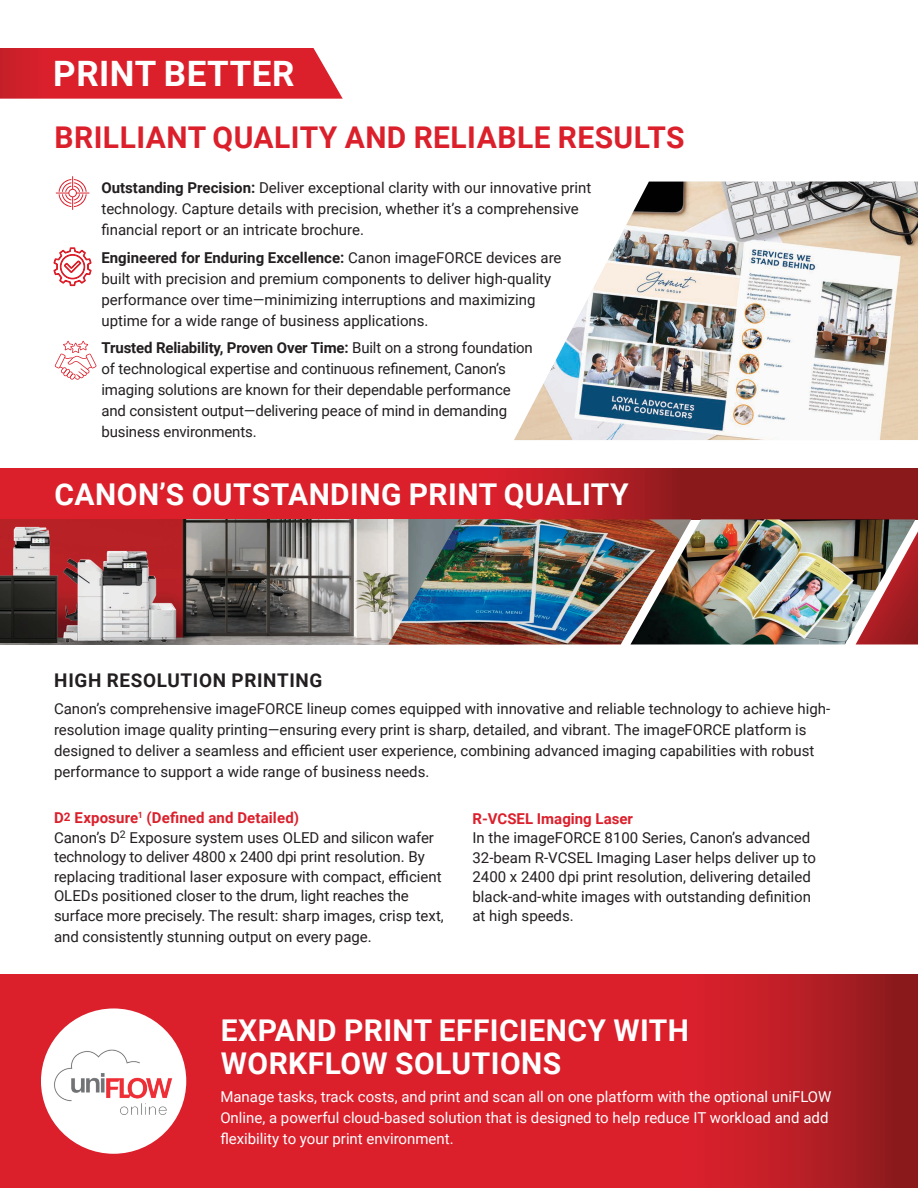
<style>
.page{position:relative;width:918px;height:1188px;background:#fff}
.page>*{position:absolute;margin:0;border:0;box-sizing:border-box;transform-origin:0 0}
._1st_Header{font:700 34.95px "Roboto";letter-spacing:.015em;color:#fff}
._1st_Header-2{font:700 30px/33px "Roboto";letter-spacing:.015em;color:#fff}
._1st_Header-3{font:700 30px "Roboto";letter-spacing:.015em;color:#db202c}
._2nd_Header{font:700 18.9px "Roboto";letter-spacing:.035em;color:#231f20}
.Body_Copy{font:15px/21px "Roboto";color:#231f20}
.Body_Copy-2{font:15px/21px "Roboto";color:#fff}
._3rd_Header{font:700 15px "Roboto";letter-spacing:.005em;color:#db202c}
.s1{font-weight:700}
.s2{font-size:11.85px}
</style>
<div class="page">
<svg style="left:0;top:469px;width:918px;height:50px;background:#be1d26"></svg>
<svg style="left:0;top:974px;width:918px;height:214px;background:#d01f2a"></svg>
<svg style="left:0;top:48px;width:343px;height:51px;background:#db2b36"></svg>
<svg style="left:56px;top:176px;width:34px;height:34px"></svg>
<img style="left:514px;top:182px;width:404px;height:258px">
<img style="left:0;top:519px;width:388px;height:126px">
<img style="left:12px;top:525px;width:39px;height:46px">
<img style="left:0;top:571px;width:47px;height:72px">
<img style="left:47px;top:542px;width:144px;height:103px">
<img style="left:388px;top:519px;width:242px;height:126px">
<img style="left:630px;top:519px;width:286px;height:126px">
<svg style="left:856px;top:531px;width:62px;height:114px;background:#9a5550"></svg>
<div style="left:41px;top:1008px;width:145px;height:146px;background:#fff;border-radius:50%"></div>
<img style="left:54px;top:1049px;width:119px;height:66px">
<svg style="left:53px;top:247px;width:39px;height:40px"></svg>
<svg style="left:55px;top:341px;width:41px;height:39px"></svg>
<h1 class="_1st_Header" style="left:53px;top:49px;width:243px">PRINT BETTER</h1>
<h1 class="_1st_Header-3" style="left:55px;top:117px;width:632px">BRILLIANT QUALITY AND RELIABLE RESULTS</h1>
<p class="Body_Copy" style="left:101px;top:176px;width:492px"><span class="s1">Outstanding Precision:</span> Deliver exceptional clarity with our innovative print technology. Capture details with precision, whether it’s a comprehensive financial report or an intricate brochure.</p>
<p class="Body_Copy" style="left:101px;top:246px;width:462px"><span class="s1">Engineered for Enduring Excellence:</span> Canon imageFORCE devices are built with precision and premium components to deliver high-quality performance over time—minimizing interruptions and maximizing uptime for a wide range of business applications.</p>
<p class="Body_Copy" style="left:101px;top:337px;width:433px"><span class="s1">Trusted Reliability, Proven Over Time:</span> Built on a strong foundation of technological expertise and continuous refinement, Canon’s imaging solutions are known for their dependable performance and consistent output—delivering peace of mind in demanding business environments.</p>
<h1 class="_1st_Header-2" style="left:55px;top:477px;width:576px">CANON’S OUTSTANDING PRINT QUALITY</h1>
<h2 class="_2nd_Header" style="left:54px;top:667px;width:270px">HIGH RESOLUTION PRINTING</h2>
<p class="Body_Copy" style="left:54px;top:698px;width:778px">Canon’s comprehensive imageFORCE lineup comes equipped with innovative and reliable technology to achieve high&shy;resolution image quality printing—ensuring every print is sharp, detailed, and vibrant. The imageFORCE platform is designed to deliver a seamless and efficient user experience, combining advanced imaging capabilities with robust performance to support a wide range of business needs.</p>
<h3 class="_3rd_Header" style="left:472px;top:808px;width:162px">R-VCSEL Imaging Laser</h3>
<p class="Body_Copy" style="left:472px;top:828px;width:345px;line-height:19.5px">In the imageFORCE 8100 Series, Canon’s advanced 32-beam R-VCSEL Imaging Laser helps deliver up to 2400 x 2400 dpi print resolution, delivering detailed black-and-white images with outstanding definition at high speeds.</p>
<h3 class="_3rd_Header" style="left:54px;top:807px;width:247px">D<span class="s2">2</span> Exposure<sup>1</sup> (Defined and Detailed)</h3>
<p class="Body_Copy" style="left:54px;top:827px;width:391px;line-height:19.5px">Canon’s D<sup>2</sup> Exposure system uses OLED and silicon wafer technology to deliver 4800 x 2400 dpi print resolution. By replacing traditional laser exposure with compact, efficient OLEDs positioned closer to the drum, light reaches the surface more precisely. The result: sharp images, crisp text,</p>
<p class="Body_Copy" style="left:54px;top:925px;width:319px">and consistently stunning output on every page.</p>
<h1 class="_1st_Header-2" style="left:221px;top:1013px;width:470px">EXPAND PRINT EFFICIENCY WITH<br>WORKFLOW SOLUTIONS</h1>
<p class="Body_Copy-2" style="left:220px;top:1085px;width:613px">Manage tasks, track costs, and print and scan all on one platform with the optional uniFLOW<br>Online, a powerful cloud-based solution that is designed to help reduce IT workload and add flexibility to your print environment.</p>
</div>
